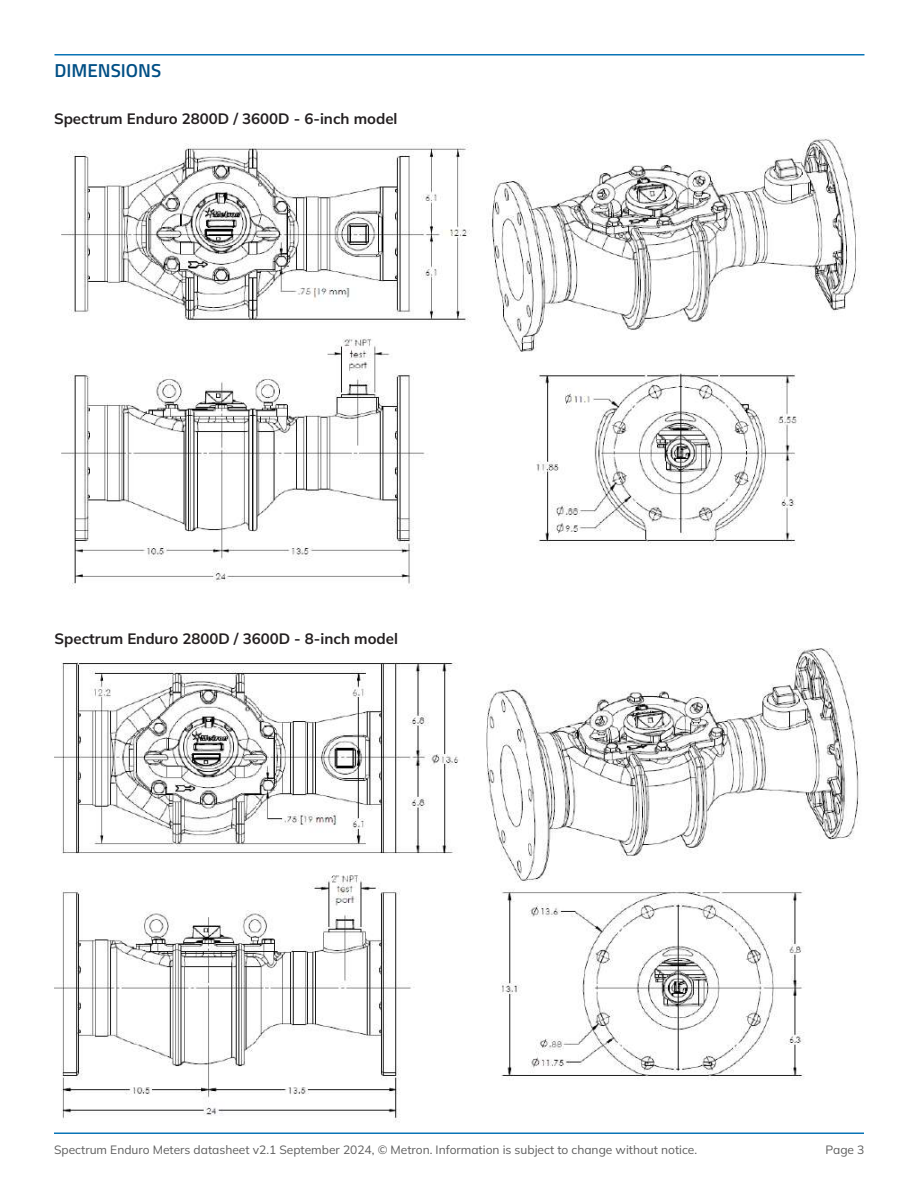
<style>
.page{position:relative;width:918px;height:1188px;background:#fff}
.page>*{position:absolute;margin:0;border:0;box-sizing:border-box;transform-origin:0 0}
.Metron_Header_3_blue{font:600 18.75px "Titillium Web";color:#004f85}
.Metron_Body_10pt{font:700 15px "Mulish";color:#231f20}
.t1{font:12px "Mulish";color:#5e5e5e}
</style>
<div class="page">
<hr style="left:54px;top:1132px;width:810px;height:2px;background:#0974b7">
<hr style="left:54px;top:54px;width:810px;height:2px;background:#0974b7">
<img style="left:61px;top:137px;width:799px;height:449px">
<img style="left:54px;top:649px;width:805px;height:474px">
<p class="Metron_Header_3_blue" style="left:54px;top:56px;width:108px">DIMENSIONS</p>
<p class="Metron_Body_10pt" style="left:54px;top:108px;width:345px">Spectrum Enduro 2800D / 3600D - 6-inch model</p>
<p class="Metron_Body_10pt" style="left:54px;top:628px;width:345px">Spectrum Enduro 2800D / 3600D - 8-inch model</p>
<p class="t1" style="left:54px;top:1141px;width:645px">Spectrum Enduro Meters datasheet v2.1 September 2024, © Metron. Information is subject to change without notice.</p>
<p class="t1" style="left:826px;top:1141px;width:40px">Page 3</p>
</div>
